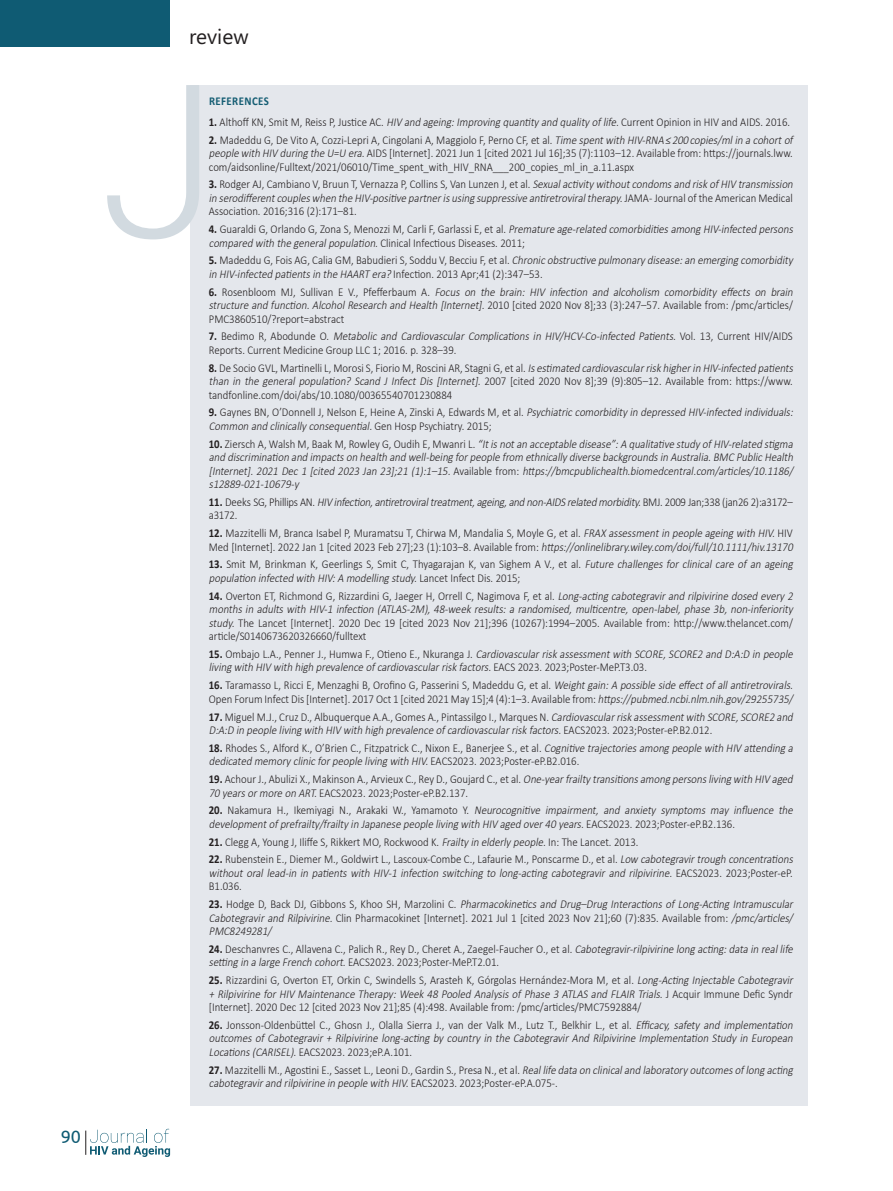
<style>
.page{position:relative;width:893px;height:1191px;background:#fff}
.page>*{position:absolute;margin:0;border:0;box-sizing:border-box;transform-origin:0 0}
.t1{font:21px "Segoe WP";color:#231f20}
.t2{font:18px "Ubuntu";color:#0f5b73}
.t3{font:300 12px/13.5px "Calibri";color:#231f20;scale:.9 1}
.t4{font:italic 300 12px/13.5px "Calibri";color:#231f20;scale:.9 1}
.t5{font:700 12px "Calibri";letter-spacing:.04em;color:#145d73;scale:.9 1}
.s1{font-weight:700}
.s2{font-style:italic}
.s3{font-weight:700;font-style:normal}
.s4{font-style:normal}
</style>
<div class="page">
<div style="left:0;top:0;width:170px;height:47px;background:#0f5b73"></div>
<svg style="left:85px;top:1128px;width:85px;height:29px"></svg>
<div style="left:191px;top:85px;width:617px;height:1021px;background:#e4e7ec"></div>
<svg style="left:107px;top:85px;width:92px;height:154px"></svg>
<h2 class="t2" style="left:61px;top:1125px;width:22px">42</h2>
<p class="t2" style="left:61px;top:1125px;width:22px">90</p>
<p class="t1" style="left:189px;top:22px;width:61px">review</p>
<p class="t5" style="left:209px;top:93px;width:68px">REFERENCES</p>
<p class="t3" style="left:209px;top:115px;width:647px"><span class="s1">1.</span> Althoff KN, Smit M, Reiss P, Justice AC. <span class="s2">HIV and ageing:Improving quantityand qualityoflife.</span>Current Opinion in HIV and AIDS. 2016.</p>
<p class="t3" style="left:209px;top:133px;width:653px"><span class="s1">2.</span> Madeddu G, De Vito A, Cozzi-Lepri A, Cingolani A, Maggiolo F, Perno CF, et al. <span class="s2">Time spentwith HIV-RNA ≤ 200 copies/mlin a cohortof people with HIV during the U=U era.</span>AIDS [Internet]. 2021 Jun 1 [cited 2021 Jul 16];35 (7):1103–12. Available from: https://journals.lww. com/aidsonline/Fulltext/2021/06010/Time_spent_with_HIV_RNA___200_copies_ml_in_a.11.aspx</p>
<p class="t4" style="left:209px;top:177px;width:653px"><span class="s3">3.</span> <span class="s4">Rodger AJ, Cambiano V, Bruun T, Vernazza P, Collins S, Van Lunzen J, et al.</span> Sexualactivitywithoutcondomsand riskofHIV transmission in serodifferentcoupleswhen the HIV-positive partnerisusing suppressive antiretroviraltherapy.<span class="s4">J A M A - J o u r n a l o f t h e A m e r i c a n M e d i c a l<br>Association. 2016;316 (2):171–81.</span></p>
<p class="t4" style="left:209px;top:222px;width:653px"><span class="s3">4 .</span> <span class="s4">G u a ra l d i G , O r l a n d o G , Zo n a S, M e n o z z i M , C a r l i F, G a r l a s s i E , et a l .</span> Premature age-related comorbiditiesamong HIV-infected persons compared with the generalpopulation.<span class="s4">Clinical Infectious Diseases. 2011;</span></p>
<p class="t4" style="left:209px;top:253px;width:653px"><span class="s3">5 .</span> <span class="s4">M a d e d d u G , F o i s AG , C a l i a G M , B a b u d i e r i S, S o d d u V, B e c c i u F, et a l .</span> Chronicobstructive pulmonarydisease:an emerging comorbidity in HIV-infected patientsin the HAART era? <span class="s4">I n fe cti o n . 2 0 1 3 A p r; 4 1 ( 2 ) : 3 4 7–5 3 .</span></p>
<p class="t3" style="left:209px;top:285px;width:653px"><span class="s1">6 .</span> R o s e n b l o o m M J , S u l l i va n E V. , P feffe r b a u m A . <span class="s2">Focus on the brain: HIV infection and alcoholism comorbidity effects on brain structure and function.AlcoholResearch and Health [Internet].</span>2010 [cited 2020 Nov 8];33 (3):247–57. Available from: /pmc/articles/<br>PMC3860510/?report=abstract</p>
<p class="t3" style="left:209px;top:329px;width:650px"><span class="s1">7 .</span> B e d i m o R , A b o d u n d e O . <span class="s2">Metabolic and Cardiovascular Complications in HIV/HCV-Co-infected Patients.</span> Vo l . 1 3 , C u r re n t H I V/A I D S<br>Reports. Current Medicine Group LLC 1; 2016. p. 328–39.</p>
<p class="t3" style="left:209px;top:361px;width:653px"><span class="s1">8.</span> De Socio GVL, Martinelli L, Morosi S, Fiorio M, Roscini AR, Stagni G, et al. <span class="s2">Isestimated cardiovascularriskhigherin HIV-infected patients than in the general population? Scand J Infect Dis [Internet].</span> 2007 [cited 2020 Nov 8];39 (9):805–12. Available from: https://www. tandfonline.com/doi/abs/10.1080/00365540701230884</p>
<p class="t4" style="left:209px;top:405px;width:653px"><span class="s3">9 .</span> <span class="s4">G a y n e s B N , O ’ D o n n e l l J , N e l s o n E , H e i n e A, Z i n s k i A, E d wa rd s M , et a l .</span> Psychiatriccomorbidityin depressed HIV-infected individuals:<br>Common and clinicallyconsequential.<span class="s4">G e n H o s p P syc h i a t ry. 2 0 1 5 ;</span></p>
<p class="t4" style="left:209px;top:437px;width:653px;text-align:justify"><span class="s3">1 0 .</span> <span class="s4">Z i e rs c h A, Wa l s h M , B a a k M , R o w l ey G , O u d i h E , M wa n r i L .</span> “Itisnotan acceptable disease”:A qualitative studyofHIV-related stigma and discrimination and impactson health and well-being forpeople from ethnicallydiverse backgroundsin Australia.BMC PublicHealth [Internet].2021 Dec1 [cited 2023 Jan 23];21 (1):1–15.<span class="s4">Av a i l a b l e f r o m :</span> https://bmcpublichealth.biomedcentral.com/articles/10.1186/ s12889-021-10679-y</p>
<p class="t4" style="left:209px;top:495px;width:650px"><span class="s3">1 1 .</span> <span class="s4">D e e k s S G , P h i l l i p s A N .</span> HIV infection,antiretroviraltreatment,ageing,and non-AIDSrelated morbidity.<span class="s4">B M J . 2 0 0 9 J a n ; 3 3 8 ( j a n 2 6 2 ) : a 3 1 7 2– a3172.</span></p>
<p class="t3" style="left:209px;top:526px;width:653px"><span class="s1">12.</span> Mazzitelli M, Branca Isabel P, Muramatsu T, Chirwa M, Mandalia S, Moyle G, et al. <span class="s2">FRAX assessmentin people ageing with HIV.</span>HIV<br>M e d [ I nte r n et] . 2 0 2 2 J a n 1 [c ite d 2 0 2 3 Fe b 2 7] ; 2 3 ( 1 ) : 1 03–8 . Ava i l a b l e fro m : <span class="s2">https://onlinelibrary.wiley.com/doi/full/10.1111/hiv.13170</span></p>
<p class="t3" style="left:209px;top:557px;width:653px"><span class="s1">13.</span> Smit M, Brinkman K, Geerlings S, Smit C, Thyagarajan K, van Sighem A V., et al. <span class="s2">Future challenges for clinical care of an ageing population infected with HIV:A modelling study.</span>L a n c e t I n fe ct D i s . 2 0 1 5 ;</p>
<p class="t3" style="left:209px;top:589px;width:653px"><span class="s1">14.</span> Overton ET, Richmond G, Rizzardini G, Jaeger H, Orrell C, Nagimova F, et al. <span class="s2">Long-acting cabotegravirand rilpivirine dosed every2 months in adults with HIV-1 infection (ATLAS-2M), 48-week results: a randomised, multicentre, open-label, phase 3b, non-inferiority study.</span> The Lancet [Internet]. 2020 Dec 19 [cited 2023 Nov 21];396 (10267):1994–2005. Available from: http://www.thelancet.com/ article/S0140673620326660/fulltext</p>
<p class="t4" style="left:209px;top:647px;width:653px"><span class="s3">1 5 .</span> <span class="s4">O m b aj o L . A . , P e n n e r J . , H u m w a F. , O ti e n o E . , N k u ra n ga J .</span> Cardiovascularriskassessmentwith SCORE,SCORE2 and D:A:D in people living with HIV with high prevalence ofcardiovascularriskfactors.<span class="s4">E A C S 2 0 2 3 . 2 0 2 3 ; P o st e r- M e P.T 3 . 0 3 .</span></p>
<p class="t3" style="left:209px;top:678px;width:653px"><span class="s1">16.</span> Taramasso L, Ricci E, Menzaghi B, Orofino G, Passerini S, Madeddu G, et al. <span class="s2">Weightgain:A possible side effectofallantiretrovirals.<br></span>Open Forum Infect Dis [Internet]. 2017 Oct 1 [cited 2021 May 15];4 (4):1–3. Available from: <span class="s2">https://pubmed.ncbi.nlm.nih.gov/29255735/</span></p>
<p class="t4" style="left:209px;top:709px;width:653px"><span class="s3">17.</span> <span class="s4">Miguel M.J., Cruz D., Albuquerque A.A., Gomes A., Pintassilgo I., Marques N.</span> Cardiovascularriskassessmentwith SCORE,SCORE2 and<br>D:A:D in people living with HIV with high prevalence ofcardiovascularriskfactors.<span class="s4">E A C S 2 0 2 3 . 2 0 2 3 ; P o st e r- e P. B 2 . 0 1 2 .</span></p>
<p class="t3" style="left:209px;top:741px;width:653px"><span class="s1">18.</span> Rhodes S., Alford K., O’Brien C., Fitzpatrick C., Nixon E., Banerjee S., et al. <span class="s2">Cognitive trajectoriesamong people with HIV attending a dedicated memoryclinicforpeople living with HIV.</span>E A CS 2 0 2 3 . 2 0 2 3 ; P o st e r- e P. B 2 . 0 1 6 .</p>
<p class="t3" style="left:209px;top:772px;width:653px"><span class="s1">19.</span> Achour J., Abulizi X., Makinson A., Arvieux C., Rey D., Goujard C., et al. <span class="s2">One-yearfrailtytransitionsamong personsliving with HIV aged<br>70 yearsormore on ART.</span>EACS2023. 2023;Poster-eP.B2.137.</p>
<p class="t4" style="left:209px;top:803px;width:653px"><span class="s3">2 0 .</span> <span class="s4">N a ka m u ra H . , I ke m i ya g i N . , A ra ka k i W. , Ya m a m ot o Y.</span> Neurocognitive impairment, and anxiety symptoms may influence the developmentofprefrailty/frailtyin Japanese people living with HIV aged over40 years.<span class="s4">E A C S 2 0 2 3 . 2 0 2 3 ; P o st e r- e P. B 2 . 1 3 6 .</span></p>
<p class="t3" style="left:209px;top:834px;width:479px"><span class="s1">21.</span> Clegg A, Young J, Iliffe S, Rikkert MO, Rockwood K. <span class="s2">Frailtyin elderlypeople.</span>In: The Lancet. 2013.</p>
<p class="t4" style="left:209px;top:852px;width:653px"><span class="s3">22.</span> <span class="s4">Rubenstein E., Diemer M., Goldwirt L., Lascoux-Combe C., Lafaurie M., Ponscarme D., et al.</span> Low cabotegravirtrough concentrations without oral lead-in in patients with HIV-1 infection switching to long-acting cabotegravir and rilpivirine. <span class="s4">E A C S 2 0 2 3 . 2 0 2 3 ; P o s t e r- e P.<br>B1.036.</span></p>
<p class="t3" style="left:209px;top:897px;width:653px;text-align:justify"><span class="s1">2 3 .</span> H o d g e D, B a c k DJ , G i b b o n s S, K h o o S H , M a r z o l i n i C . <span class="s2">Pharmacokinetics and Drug–Drug Interactions of Long-Acting Intramuscular Cabotegravir and Rilpivirine.</span> Clin Pharmacokinet [Internet]. 2021 Jul 1 [cited 2023 Nov 21];60 (7):835. Available from: <span class="s2">/pmc/articles/ PMC8249281/</span></p>
<p class="t3" style="left:209px;top:942px;width:653px"><span class="s1">24.</span> Deschanvres C., Allavena C., Palich R., Rey D., Cheret A., Zaegel-Faucher O., et al. <span class="s2">Cabotegravir-rilpivirine long acting:data in reallife setting in a large French cohort.</span>EACS2023. 2023;Poster-MeP.T2.01.</p>
<p class="t3" style="left:209px;top:973px;width:653px"><span class="s1">25.</span> Rizzardini G, Overton ET, Orkin C, Swindells S, Arasteh K, Górgolas Hernández-Mora M, et al. <span class="s2">Long-Acting Injectable Cabotegravir + Rilpivirine for HIV Maintenance Therapy: Week 48 Pooled Analysis of Phase 3 ATLAS and FLAIR Trials.</span>J A c q u i r I m m u n e D e fi c Sy n d r [Internet]. 2020 Dec 12 [cited 2023 Nov 21];85 (4):498. Available from: /pmc/articles/PMC7592884/</p>
<p class="t4" style="left:209px;top:1018px;width:653px;text-align:justify"><span class="s3">26.</span> <span class="s4">Jonsson-Oldenbüttel C., Ghosn J., Olalla Sierra J., van der Valk M., Lutz T., Belkhir L., et al.</span> Efficacy, safety and implementation outcomes of Cabotegravir + Rilpivirine long-acting by country in the Cabotegravir And Rilpivirine Implementation Study in European Locations(CARISEL).<span class="s4">EACS2023. 2023;eP.A.101.</span></p>
<p class="t4" style="left:209px;top:1062px;width:653px"><span class="s3">27.</span> <span class="s4">Mazzitelli M., Agostini E., Sasset L., Leoni D., Gardin S., Presa N., et al.</span> Reallife data on clinicaland laboratoryoutcomesoflong acting cabotegravirand rilpivirine in people with HIV.<span class="s4">E ACS 2 0 2 3 . 2 0 2 3 ; P o st e r- e P. A . 0 7 5 - .</span></p>
</div>
